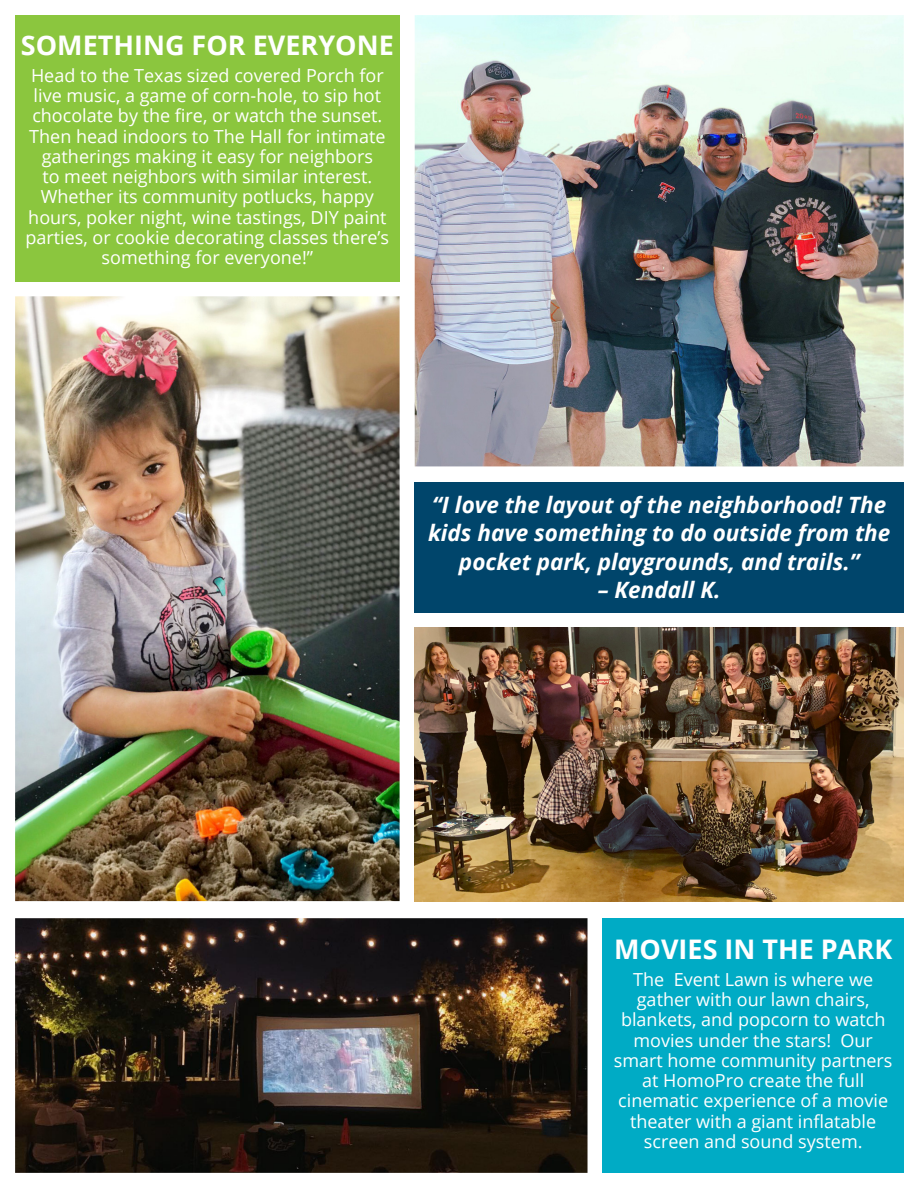
<style>
.page{position:relative;width:918px;height:1188px;background:#fff}
.page>*{position:absolute;margin:0;border:0;box-sizing:border-box;transform-origin:0 0}
.t1{font:700 27px "Open Sans";color:#fff}
.t2{font:italic 700 22.5px/28.5px "Open Sans";color:#fff;text-align:center}
.t3{font:18px/20.2px "Open Sans";color:#fff;text-align:center}
</style>
<div class="page">
<div style="left:415px;top:482px;width:489px;height:131px;background:#00456b"></div>
<div style="left:603px;top:918px;width:301px;height:255px;background:#00abc5"></div>
<div style="left:15px;top:15px;width:385px;height:266px;background:#8bc63e"></div>
<img style="left:415px;top:15px;width:489px;height:451px">
<img style="left:15px;top:918px;width:573px;height:255px">
<img style="left:15px;top:296px;width:385px;height:605px">
<img style="left:415px;top:628px;width:489px;height:273px">
<p class="t1" style="left:21px;top:26px;width:374px">SOMETHING FOR EVERYONE</p>
<p class="t3" style="left:25px;top:65px;width:365px">Head to the Texas sized covered Porch for live music, a game of corn-hole, to sip hot chocolate by the fire, or watch the sunset.<br>Then head indoors to The Hall for intimate gatherings making it easy for neighbors<br>to meet neighbors with similar interest.<br>Whether its community potlucks, happy hours, poker night, wine tastings, DIY paint parties, or cookie decorating classes there’s something for everyone!”</p>
<p class="t2" style="left:428px;top:490px;width:464px">“I love the layout of the neighborhood! The kids have something to do outside from the pocket park, playgrounds, and trails.”</p>
<p class="t2" style="left:598px;top:575px;width:124px">– Kendall K.</p>
<p class="t1" style="left:614px;top:930px;width:280px">MOVIES IN THE PARK</p>
<p class="t3" style="left:614px;top:969px;width:280px">The Event Lawn is where we gather with our lawn chairs, blankets, and popcorn to watch movies under the stars! Our smart home community partners at HomoPro create the full cinematic experience of a movie theater with a giant inflatable screen and sound system.</p>
</div>
